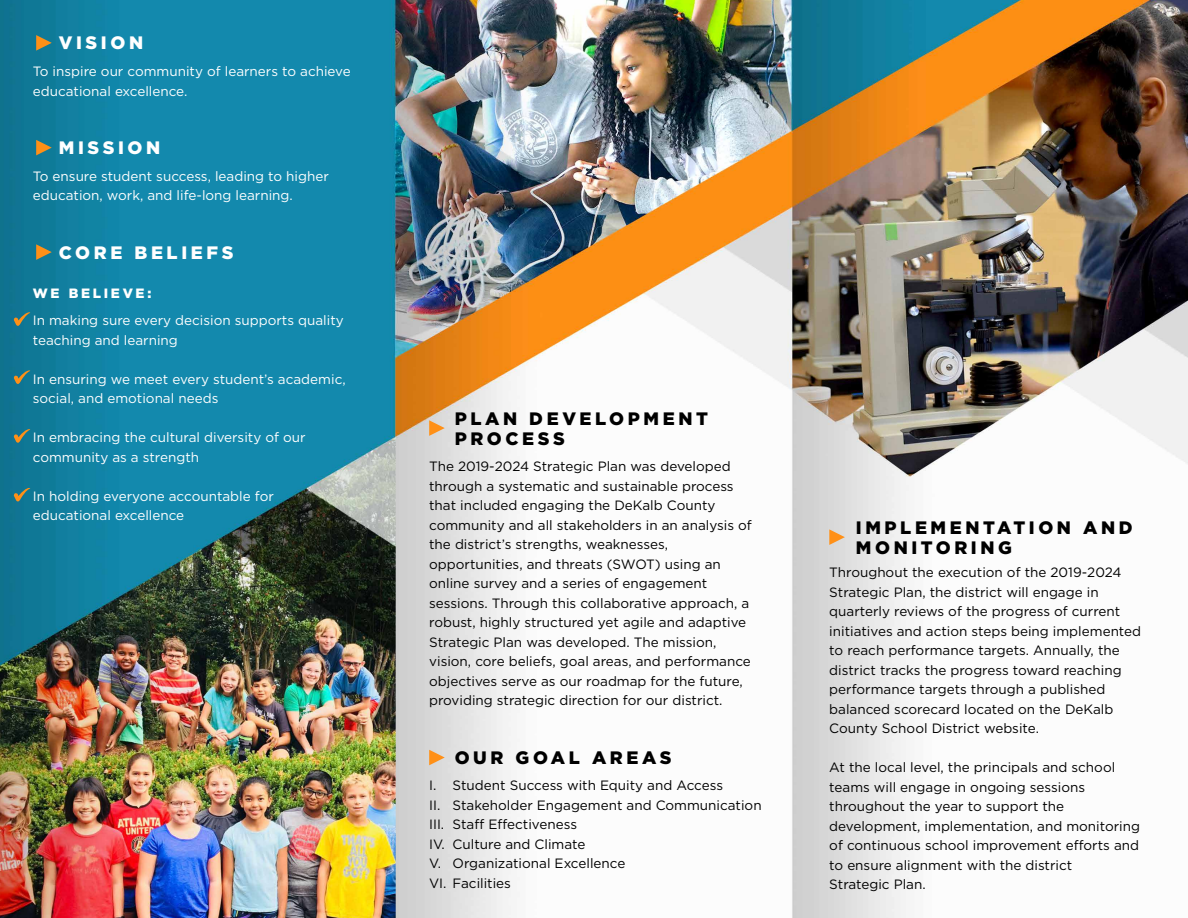
<style>
.page{position:relative;width:1188px;height:918px;background:#fff}
.page>*{position:absolute;margin:0;border:0;box-sizing:border-box;transform-origin:0 0}
.t1{font:900 18px/19.5px "Gotham";letter-spacing:.2em;color:#000}
.t2{font:900 18px "Gotham";letter-spacing:.2em;color:#fff}
.t3{font:13.5px/19.5px "Gotham";color:#000}
.t4{font:13.5px/19.5px "Gotham";color:#fff}
.t5{font:900 13.5px "Gotham";letter-spacing:.2em;color:#fff}
</style>
<div class="page">
<img style="left:0;top:0;width:1188px;height:918px">
<svg style="left:429px;top:420px;width:16px;height:16px"></svg>
<svg style="left:829px;top:529px;width:16px;height:16px"></svg>
<svg style="left:429px;top:750px;width:16px;height:15px"></svg>
<svg style="left:36px;top:35px;width:16px;height:16px"></svg>
<svg style="left:36px;top:140px;width:16px;height:15px"></svg>
<svg style="left:36px;top:244px;width:16px;height:16px"></svg>
<svg style="left:14px;top:312px;width:16px;height:14px"></svg>
<svg style="left:14px;top:370px;width:16px;height:14px"></svg>
<svg style="left:14px;top:429px;width:16px;height:14px"></svg>
<svg style="left:14px;top:488px;width:16px;height:14px"></svg>
<h1 class="t2" style="left:59px;top:31px;width:86px">VISION</h1>
<p class="t4" style="left:33px;top:61px;width:319px">To inspire our community of learners to achieve educational excellence.</p>
<h1 class="t2" style="left:59px;top:135px;width:103px">MISSION</h1>
<p class="t4" style="left:33px;top:166px;width:298px">To ensure student success, leading to higher education, work, and life-long learning.</p>
<h1 class="t2" style="left:59px;top:240px;width:176px">CORE BELIEFS</h1>
<p class="t5" style="left:33px;top:284px;width:120px">WE BELIEVE:</p>
<p class="t4" style="left:33px;top:311px;width:313px">In making sure every decision supports quality teaching and learning</p>
<p class="t4" style="left:33px;top:369px;width:314px">In ensuring we meet every student’s academic, social, and emotional needs</p>
<p class="t4" style="left:33px;top:428px;width:274px">In embracing the cultural diversity of our community as a strength</p>
<p class="t4" style="left:33px;top:486px;width:243px">In holding everyone accountable for educational excellence</p>
<h1 class="t1" style="left:455px;top:409px;width:255px">PLAN DEVELOPMENT<br>PROCESS</h1>
<p class="t3" style="left:429px;top:456px;width:324px">The 2019-2024 Strategic Plan was developed through a systematic and sustainable process that included engaging the DeKalb County community and all stakeholders in an analysis of the district’s strengths, weaknesses, opportunities, and threats (SWOT) using an online survey and a series of engagement sessions. Through this collaborative approach, a robust, highly structured yet agile and adaptive Strategic Plan was developed. The mission, vision, core beliefs, goal areas, and performance objectives serve as our roadmap for the future, providing strategic direction for our district.</p>
<h1 class="t1" style="left:455px;top:748px;width:218px">OUR GOAL AREAS</h1>
<p class="t3" style="left:429px;top:776px;width:19px">I.<br>II.<br>III.<br>IV.<br>V.<br>VI.</p>
<p class="t3" style="left:453px;top:776px;width:311px">Student Success with Equity and Access<br>Stakeholder Engagement and Communication<br>Staff Effectiveness<br>Culture and Climate<br>Organizational Excellence<br>Facilities</p>
<h1 class="t1" style="left:856px;top:518px;width:278px">IMPLEMENTATION AND<br>MONITORING</h1>
<p class="t3" style="left:829px;top:562px;width:313px">Throughout the execution of the 2019-2024<br>Strategic Plan, the district will engage in quarterly reviews of the progress of current initiatives and action steps being implemented to reach performance targets. Annually, the district tracks the progress toward reaching performance targets through a published balanced scorecard located on the DeKalb County School District website.</p>
<p class="t3" style="left:829px;top:757px;width:312px">At the local level, the principals and school teams will engage in ongoing sessions throughout the year to support the development, implementation, and monitoring of continuous school improvement efforts and to ensure alignment with the district<br>Strategic Plan.</p>
</div>
